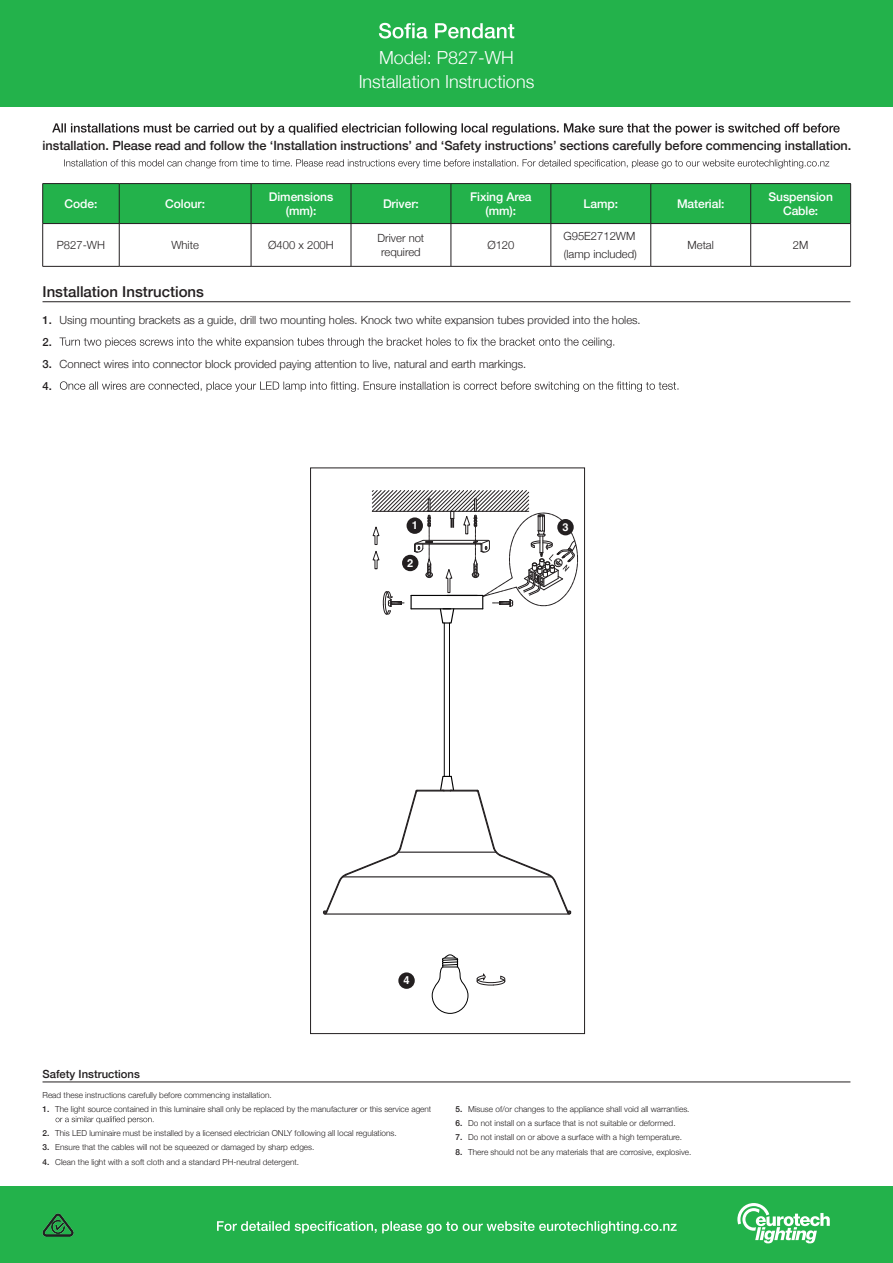
<style>
.page{position:relative;width:893px;height:1263px;background:#fff}
.page>*{position:absolute;margin:0;border:0;box-sizing:border-box;transform-origin:0 0}
.t1{font:300 18px/23.7px "Helvetica Neue";color:#fff;text-align:center}
.t2{font:500 15px "Helvetica Neue";color:#231f20}
.t3{font:500 12.75px "Helvetica Neue";letter-spacing:-.005em;color:#231f20}
.t4{font:500 12px/14.4px "Helvetica Neue";letter-spacing:-.005em;color:#fff;text-align:center}
.t5{font:300 11.25px/22px "Helvetica Neue";color:#231f20}
.t6{font:500 11.25px "Helvetica Neue";color:#231f20}
.t7{font:700 11.1px "Helvetica";color:#fff}
.t8{font:300 8.25px "Helvetica Neue";color:#231f20}
.s1{font-weight:500}
</style>
<div class="page">
<div style="left:0;top:1186px;width:893px;height:77px;background:#23b24b"></div>
<div style="left:0;top:0;width:893px;height:106px;background:#23b24b"></div>
<img style="left:43px;top:1213px;width:31px;height:23px">
<hr style="left:449px;top:623px;width:1px;height:153px;background:#030303">
<hr style="left:444px;top:623px;width:1px;height:153px;background:#030303">
<svg style="left:432px;top:955px;width:36px;height:59px"></svg>
<svg style="left:477px;top:974px;width:28px;height:11px"></svg>
<svg style="left:372px;top:490px;width:206px;height:134px"></svg>
<svg style="left:323px;top:775px;width:249px;height:140px"></svg>
<div style="left:407px;top:517px;width:16px;height:17px;background:#231f20;border-radius:50%"></div>
<div style="left:402px;top:555px;width:16px;height:16px;background:#231f20;border-radius:50%"></div>
<div style="left:557px;top:519px;width:17px;height:16px;background:#231f20;border-radius:50%"></div>
<div style="left:398px;top:972px;width:17px;height:17px;background:#231f20;border-radius:50%"></div>
<div style="left:310px;top:468px;width:275px;height:566px;border:1px solid #231f20"></div>
<svg style="left:379px;top:23px;width:135px;height:16px"></svg>
<svg style="left:217px;top:1221px;width:460px;height:12px"></svg>
<hr style="left:43px;top:301px;width:807px;height:1px;background:#231f20">
<svg style="left:52px;top:123px;width:788px;height:12px"></svg>
<svg style="left:64px;top:159px;width:765px;height:9px"></svg>
<div style="left:43px;top:184px;width:807px;height:39px;background:#23b24b"></div>
<hr style="left:43px;top:183px;width:76px;height:1px;background:#231f20">
<hr style="left:42px;top:184px;width:1px;height:39px;background:#231f20">
<hr style="left:119px;top:183px;width:132px;height:1px;background:#231f20">
<hr style="left:119px;top:184px;width:1px;height:39px;background:#231f20">
<hr style="left:251px;top:183px;width:100px;height:1px;background:#231f20">
<hr style="left:251px;top:184px;width:1px;height:39px;background:#231f20">
<hr style="left:351px;top:183px;width:100px;height:1px;background:#231f20">
<hr style="left:351px;top:184px;width:1px;height:39px;background:#231f20">
<hr style="left:451px;top:183px;width:100px;height:1px;background:#231f20">
<hr style="left:451px;top:184px;width:1px;height:39px;background:#231f20">
<hr style="left:551px;top:183px;width:100px;height:1px;background:#231f20">
<hr style="left:551px;top:184px;width:1px;height:39px;background:#231f20">
<hr style="left:651px;top:183px;width:100px;height:1px;background:#231f20">
<hr style="left:650px;top:184px;width:1px;height:39px;background:#231f20">
<hr style="left:751px;top:183px;width:100px;height:1px;background:#231f20">
<hr style="left:750px;top:184px;width:1px;height:39px;background:#231f20">
<hr style="left:850px;top:184px;width:1px;height:39px;background:#231f20">
<hr style="left:43px;top:223px;width:76px;height:1px;background:#231f20">
<hr style="left:42px;top:224px;width:1px;height:42px;background:#231f20">
<hr style="left:119px;top:223px;width:132px;height:1px;background:#231f20">
<hr style="left:119px;top:224px;width:1px;height:42px;background:#231f20">
<hr style="left:251px;top:223px;width:100px;height:1px;background:#231f20">
<hr style="left:251px;top:224px;width:1px;height:42px;background:#231f20">
<hr style="left:351px;top:223px;width:100px;height:1px;background:#231f20">
<hr style="left:351px;top:224px;width:1px;height:42px;background:#231f20">
<hr style="left:451px;top:223px;width:100px;height:1px;background:#231f20">
<hr style="left:451px;top:224px;width:1px;height:42px;background:#231f20">
<hr style="left:551px;top:223px;width:100px;height:1px;background:#231f20">
<hr style="left:551px;top:224px;width:1px;height:42px;background:#231f20">
<hr style="left:651px;top:223px;width:100px;height:1px;background:#231f20">
<hr style="left:650px;top:224px;width:1px;height:42px;background:#231f20">
<hr style="left:751px;top:223px;width:100px;height:1px;background:#231f20">
<hr style="left:750px;top:224px;width:1px;height:42px;background:#231f20">
<hr style="left:850px;top:224px;width:1px;height:42px;background:#231f20">
<hr style="left:43px;top:266px;width:76px;height:1px;background:#231f20">
<hr style="left:119px;top:266px;width:132px;height:1px;background:#231f20">
<hr style="left:251px;top:266px;width:100px;height:1px;background:#231f20">
<hr style="left:351px;top:266px;width:100px;height:1px;background:#231f20">
<hr style="left:451px;top:266px;width:100px;height:1px;background:#231f20">
<hr style="left:551px;top:266px;width:100px;height:1px;background:#231f20">
<hr style="left:651px;top:266px;width:100px;height:1px;background:#231f20">
<hr style="left:751px;top:266px;width:100px;height:1px;background:#231f20">
<svg style="left:59px;top:337px;width:555px;height:11px"></svg>
<svg style="left:60px;top:381px;width:618px;height:11px"></svg>
<hr style="left:43px;top:1082px;width:807px;height:1px;background:#231f20">
<svg style="left:56px;top:1116px;width:97px;height:8px"></svg>
<svg style="left:737px;top:1203px;width:93px;height:40px"></svg>
<h1 class="t1" style="left:359px;top:44px;width:177px">Model: P827-WH<br>Installation Instructions</h1>
<h3 class="t3" style="left:43px;top:136px;width:810px">installation. Please read and follow the ‘Installation instructions’ and ‘Safety instructions’ sections carefully before commencing installation.</h3>
<h3 class="t4" style="left:65px;top:195px;width:34px">Code:</h3>
<h3 class="t4" style="left:165px;top:195px;width:41px">Colour:</h3>
<h3 class="t4" style="left:269px;top:188px;width:66px">Dimensions (mm):</h3>
<h3 class="t4" style="left:383px;top:195px;width:37px">Driver:</h3>
<h3 class="t4" style="left:470px;top:188px;width:63px">Fixing Area (mm):</h3>
<h3 class="t4" style="left:584px;top:195px;width:36px">Lamp:</h3>
<h3 class="t4" style="left:677px;top:195px;width:49px">Material:</h3>
<h3 class="t4" style="left:768px;top:188px;width:66px">Suspension<br>Cable:</h3>
<h3 class="t5" style="left:57px;top:233px;width:50px">P827-WH</h3>
<h3 class="t5" style="left:171px;top:233px;width:29px">White</h3>
<h3 class="t5" style="left:268px;top:233px;width:67px">Ø400 x 200H</h3>
<h3 class="t5" style="left:378px;top:231px;width:48px;line-height:13.5px;text-align:center">Driver not required</h3>
<h3 class="t5" style="left:487px;top:233px;width:29px">Ø120</h3>
<h3 class="t5" style="left:563px;top:226px;width:75px;line-height:17.7px">G95E2712WM (lamp included)</h3>
<h3 class="t5" style="left:688px;top:233px;width:28px">Metal</h3>
<h3 class="t5" style="left:793px;top:233px;width:17px">2M</h3>
<h2 class="t2" style="left:43px;top:280px;width:163px">Installation Instructions</h2>
<h3 class="t5" style="left:43px;top:308px;width:600px"><span class="s1">1.</span> Using mounting brackets as a guide, drill two mounting holes. Knock two white expansion tubes provided into the holes.<br><span class="s1">2.</span></h3>
<h3 class="t5" style="left:43px;top:352px;width:485px"><span class="s1">3.</span> Connect wires into connector block provided paying attention to live, natural and earth markings.<br><span class="s1">4.</span></h3>
<h3 class="t7" style="left:412px;top:519px;width:8px">1</h3>
<h3 class="t7" style="left:407px;top:556px;width:8px">2</h3>
<h3 class="t7" style="left:562px;top:520px;width:8px">3</h3>
<h3 class="t7" style="left:403px;top:974px;width:8px">4</h3>
<h3 class="t6" style="left:43px;top:1064px;width:99px">Safety Instructions</h3>
<p class="t8" style="left:43px;top:1088px;width:231px">Read these instructions carefully before commencing installation.</p>
<p class="t8" style="left:43px;top:1102px;width:390px"><span class="s1">1.</span> The light source contained in this luminaire shall only be replaced by the manufacturer or this service agent</p>
<p class="t8" style="left:43px;top:1127px;width:356px"><span class="s1">2.</span> This LED luminaire must be installed by a licensed electrician ONLY following all local regulations.</p>
<p class="t8" style="left:43px;top:1141px;width:273px"><span class="s1">3.</span> Ensure that the cables will not be squeezed or damaged by sharp edges.</p>
<p class="t8" style="left:43px;top:1155px;width:258px"><span class="s1">4.</span> Clean the light with a soft cloth and a standard PH-neutral detergent.</p>
<p class="t8" style="left:455px;top:1102px;width:236px"><span class="s1">5.</span> Misuse of/or changes to the appliance shall void all warranties.</p>
<p class="t8" style="left:455px;top:1117px;width:222px"><span class="s1">6.</span> Do not install on a surface that is not suitable or deformed.</p>
<p class="t8" style="left:455px;top:1131px;width:228px"><span class="s1">7.</span> Do not install on or above a surface with a high temperature.</p>
<p class="t8" style="left:455px;top:1145px;width:237px"><span class="s1">8.</span> There should not be any materials that are corrosive, explosive.</p>
</div>
